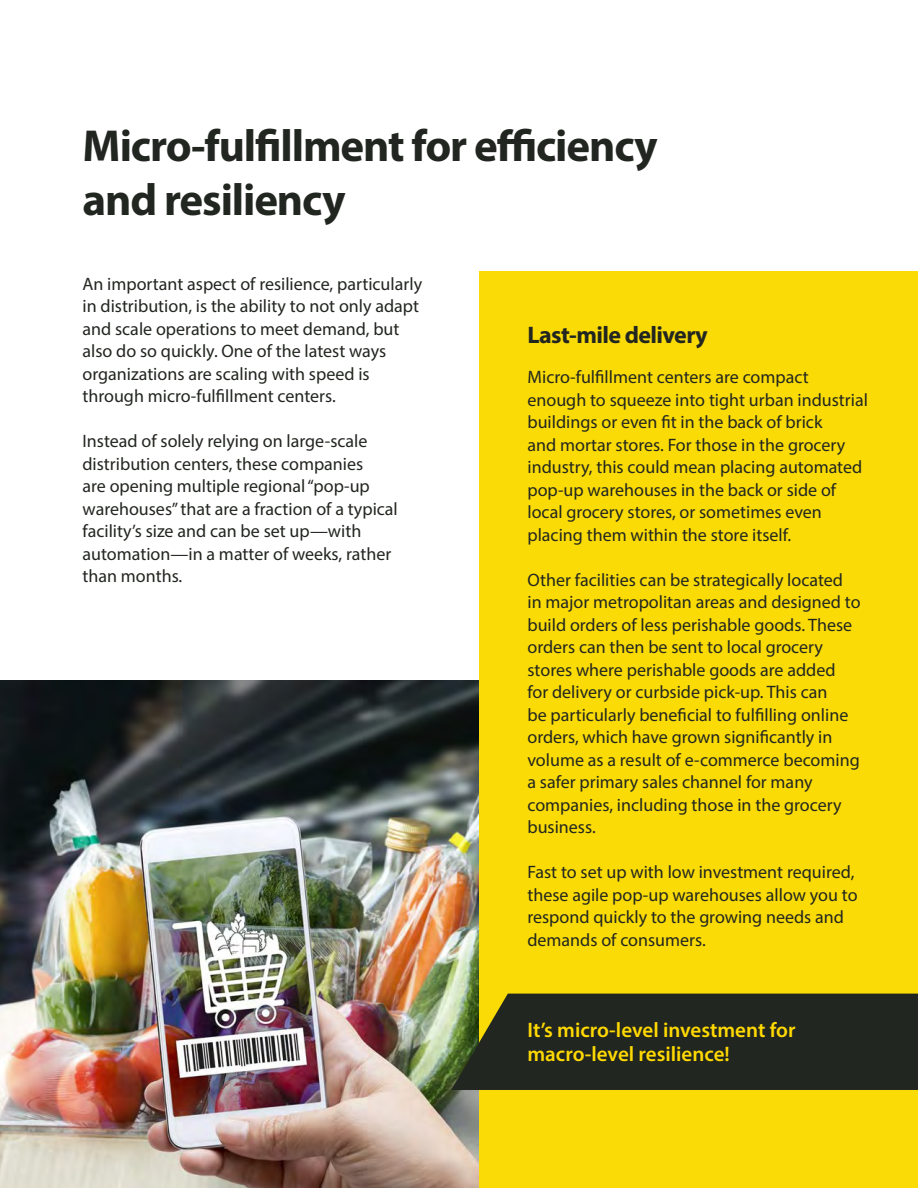
<style>
.page{position:relative;width:918px;height:1188px;background:#fff}
.page>*{position:absolute;margin:0;border:0;box-sizing:border-box;transform-origin:0 0}
.t1{font:700 45px/54px "Myriad Pro";letter-spacing:-.025em;color:#222620}
.t2{font:700 24px "Myriad Pro";letter-spacing:-.025em;color:#222620}
.t3{font:600 21px/24px "Myriad Pro";color:#ffd900}
.t4{font:18px/22.5px "Myriad Pro";color:#222620}
</style>
<div class="page">
<img style="left:0;top:680px;width:479px;height:508px">
<div style="left:479px;top:272px;width:439px;height:916px;background:#fadb06"></div>
<div style="left:451px;top:994px;width:467px;height:96px;background:#222620"></div>
<h1 class="t1" style="left:82px;top:118px;width:577px">Micro-fulfillment for efficiency and resiliency</h1>
<p class="t4" style="left:82px;top:272px;width:341px">An important aspect of resilience, particularly in distribution, is the ability to not only adapt and scale operations to meet demand, but also do so quickly. One of the latest ways organizations are scaling with speed is through micro-fulfillment centers.</p>
<p class="t4" style="left:82px;top:430px;width:317px">Instead of solely relying on large-scale distribution centers, these companies<br>are opening multiple regional “pop-up warehouses” that are a fraction of a typical facility’s size and can be set up—with automation—in a matter of weeks, rather than months.</p>
<h2 class="t2" style="left:527px;top:319px;width:182px">Last-mile delivery</h2>
<p class="t4" style="left:527px;top:366px;width:342px">Micro-fulfillment centers are compact enough to squeeze into tight urban industrial buildings or even fit in the back of brick<br>and mortar stores. For those in the grocery industry, this could mean placing automated pop-up warehouses in the back or side of local grocery stores, or sometimes even placing them within the store itself.</p>
<p class="t4" style="left:527px;top:568px;width:335px">Other facilities can be strategically located in major metropolitan areas and designed to build orders of less perishable goods. These orders can then be sent to local grocery stores where perishable goods are added for delivery or curbside pick-up. This can<br>be particularly beneficial to fulfilling online orders, which have grown significantly in volume as a result of e-commerce becoming a safer primary sales channel for many companies, including those in the grocery business.</p>
<p class="t4" style="left:527px;top:861px;width:332px">Fast to set up with low investment required, these agile pop-up warehouses allow you to respond quickly to the growing needs and demands of consumers.</p>
<p class="t3" style="left:527px;top:1018px;width:270px">It’s micro-level investment for macro-level resilience!</p>
</div>
